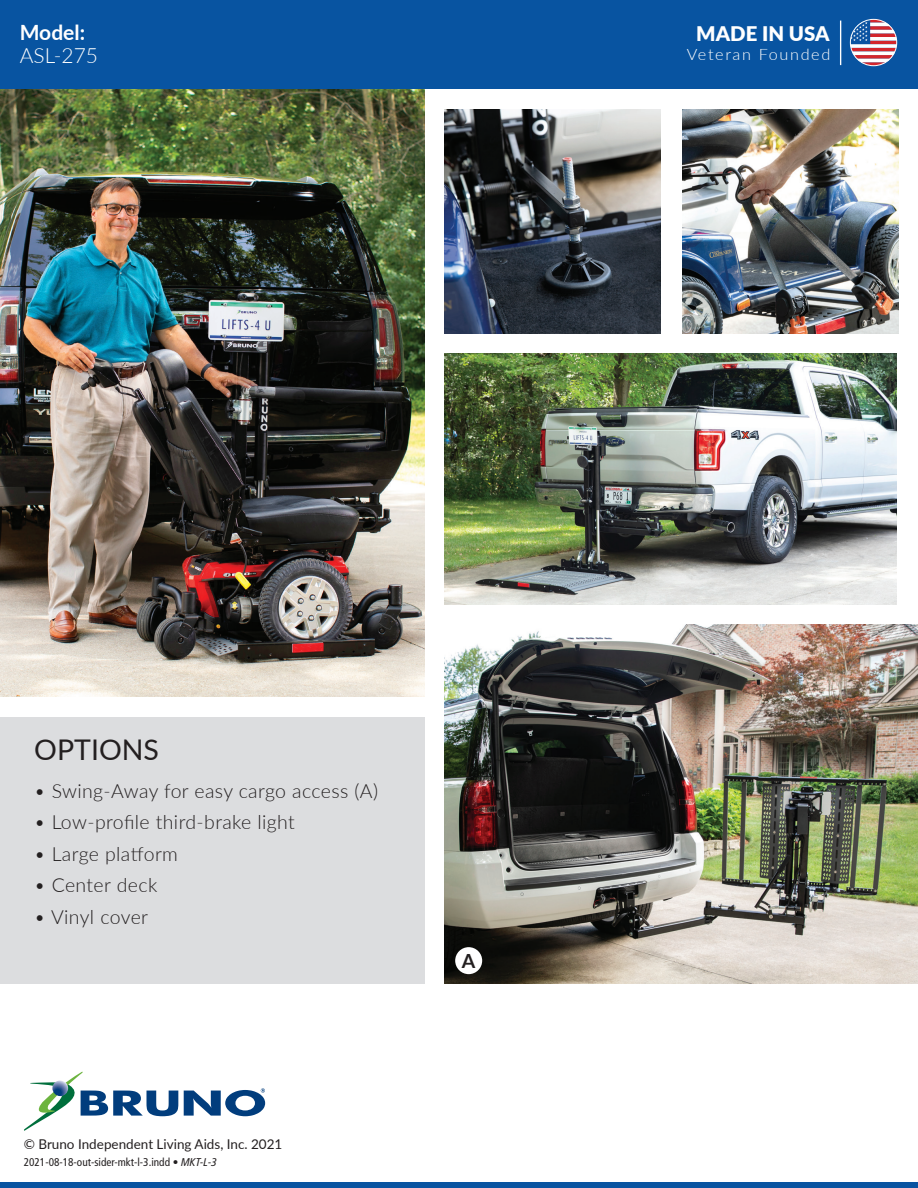
<style>
.page{position:relative;width:918px;height:1188px;background:#fff}
.page>*{position:absolute;margin:0;border:0;box-sizing:border-box;transform-origin:0 0}
.t1{font:28.5px "Lato";color:#231f20}
.t2{font:300 21px "Lato";color:#fff}
.t3{font:700 21px "Lato";color:#fff}
.t4{font:900 20.1px "Lato";color:#fff}
.t5{font:300 19.5px "Lato";letter-spacing:.02em;color:#231f20}
.t6{font:700 19.5px "Lato";color:#231f20}
.t7{font:300 15.75px "Lato";letter-spacing:.1em;color:#fff;scale:1.04 1}
.t8{font:13.5px "Lato";color:#231f20}
.t9{font:condensed 11.25px "Frutiger LT Std";color:#231f20}
.s1{font-family:"Frutiger LT Pro";font-style:italic}
</style>
<div class="page">
<img style="left:0;top:89px;width:424px;height:607px">
<div style="left:0;top:717px;width:424px;height:266px;background:#dcdddf"></div>
<svg style="left:24px;top:1071px;width:241px;height:60px"></svg>
<div style="left:0;top:1183px;width:918px;height:5px;background:#0854a1"></div>
<img style="left:445px;top:354px;width:452px;height:251px">
<img style="left:445px;top:625px;width:473px;height:358px">
<img style="left:445px;top:110px;width:216px;height:223px">
<img style="left:682px;top:110px;width:216px;height:223px">
<div style="left:0;top:0;width:918px;height:89px;background:#0854a1"></div>
<div style="left:840px;top:21px;width:1px;height:44px;border:1px solid #fff"></div>
<svg style="left:850px;top:19px;width:47px;height:47px"></svg>
<div style="left:850px;top:19px;width:47px;height:47px;border:1px solid #fff;border-radius:50%"></div>
<div style="left:455px;top:947px;width:27px;height:27px;background:#fff;border-radius:50%"></div>
<p class="t3" style="left:20px;top:17px;width:67px">Model:</p>
<p class="t2" style="left:20px;top:41px;width:80px">ASL-275</p>
<p class="t4" style="left:696px;top:19px;width:135px">MADE IN USA</p>
<p class="t7" style="left:687px;top:43px;width:140px">Veteran Founded</p>
<h1 class="t1" style="left:34px;top:729px;width:126px">OPTIONS</h1>
<p class="t5" style="left:34px;top:777px;width:345px">• Swing-Away for easy cargo access (A)</p>
<p class="t5" style="left:34px;top:808px;width:262px">• Low-profile third-brake light</p>
<p class="t5" style="left:34px;top:840px;width:145px">• Large platform</p>
<p class="t5" style="left:34px;top:871px;width:124px">• Center deck</p>
<p class="t5" style="left:34px;top:903px;width:115px">• Vinyl cover</p>
<p class="t8" style="left:24px;top:1135px;width:260px">© Bruno Independent Living Aids, Inc. 2021</p>
<p class="t9" style="left:24px;top:1155px;width:194px">2021-08-18-out-sider-mkt-l-3.indd • <span class="s1">MKT-L-3</span></p>
<p class="t6" style="left:462px;top:946px;width:15px">A</p>
</div>
